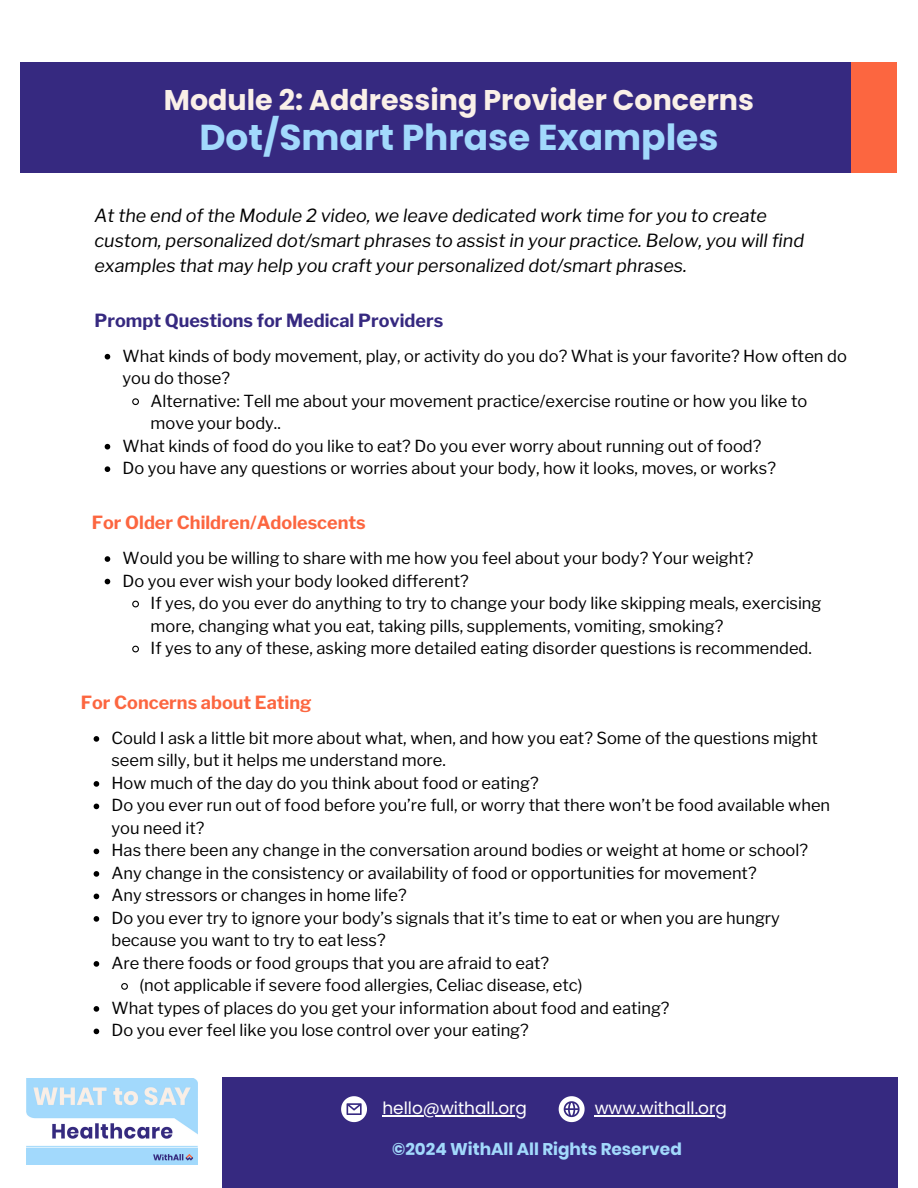
<style>
.page{position:relative;width:918px;height:1188px;background:#fff}
.page>*{position:absolute;margin:0;border:0;box-sizing:border-box;transform-origin:0 0}
.t1{font:700 36px "Poppins";color:#a2d9fc}
.t2{font:700 28.5px "Poppins";color:#faf0e8}
.t3{font:italic 18px/24.8px "Libre Franklin";color:#000}
.t4{font:700 18px "Libre Franklin";color:#fc6640}
.t5{font:700 18px "Libre Franklin";color:#362980}
.t6{font:16.95px "Poppins";color:#fff}
.t7{font:700 16.95px "Poppins";color:#a2d9fc}
.t8{font:16.5px/22.5px "Libre Franklin";color:#000}
</style>
<div class="page">
<div style="left:20px;top:62px;width:831px;height:111px;background:#362980"></div>
<div style="left:851px;top:62px;width:45px;height:111px;background:#fc6640"></div>
<img style="left:27px;top:1079px;width:171px;height:85px">
<div style="left:222px;top:1077px;width:676px;height:111px;background:#362980"></div>
<svg style="left:341px;top:1096px;width:26px;height:26px"></svg>
<svg style="left:559px;top:1096px;width:26px;height:26px"></svg>
<hr style="left:595px;top:1115px;width:132px;height:1px;background:#fff">
<hr style="left:382px;top:1115px;width:145px;height:1px;background:#fff">
<svg style="left:105px;top:354px;width:5px;height:6px"></svg>
<svg style="left:132px;top:398px;width:7px;height:8px"></svg>
<svg style="left:105px;top:444px;width:5px;height:6px"></svg>
<svg style="left:105px;top:466px;width:5px;height:6px"></svg>
<svg style="left:105px;top:556px;width:5px;height:6px"></svg>
<svg style="left:105px;top:579px;width:5px;height:5px"></svg>
<svg style="left:132px;top:600px;width:7px;height:8px"></svg>
<svg style="left:132px;top:645px;width:7px;height:8px"></svg>
<svg style="left:94px;top:736px;width:5px;height:6px"></svg>
<svg style="left:94px;top:781px;width:5px;height:6px"></svg>
<svg style="left:94px;top:804px;width:5px;height:5px"></svg>
<svg style="left:94px;top:849px;width:5px;height:5px"></svg>
<svg style="left:94px;top:871px;width:5px;height:6px"></svg>
<svg style="left:94px;top:894px;width:5px;height:5px"></svg>
<svg style="left:94px;top:916px;width:5px;height:6px"></svg>
<svg style="left:94px;top:961px;width:5px;height:6px"></svg>
<svg style="left:121px;top:983px;width:7px;height:7px"></svg>
<svg style="left:94px;top:1006px;width:5px;height:6px"></svg>
<svg style="left:94px;top:1029px;width:5px;height:5px"></svg>
<p class="t2" style="left:164px;top:80px;width:592px">Module 2: Addressing Provider Concerns</p>
<p class="t1" style="left:199px;top:112px;width:521px">Dot/Smart Phrase Examples</p>
<p class="t3" style="left:95px;top:203px;width:711px">At the end of the Module 2 video, we leave dedicated work time for you to create custom, personalized dot/smart phrases to assist in your practice. Below, you will find examples that may help you craft your personalized dot/smart phrases.</p>
<p class="t5" style="left:95px;top:309px;width:350px">Prompt Questions for Medical Providers</p>
<p class="t8" style="left:123px;top:345px;width:726px">What kinds of body movement, play, or activity do you do? What is your favorite? How often do you do those?</p>
<p class="t8" style="left:151px;top:390px;width:658px">Alternative: Tell me about your movement practice/exercise routine or how you like to move your body..</p>
<p class="t8" style="left:123px;top:435px;width:640px">What kinds of food do you like to eat? Do you ever worry about running out of food?</p>
<p class="t8" style="left:123px;top:457px;width:655px">Do you have any questions or worries about your body, how it looks, moves, or works?</p>
<p class="t4" style="left:92px;top:512px;width:275px">For Older Children/Adolescents</p>
<p class="t8" style="left:123px;top:547px;width:632px">Would you be willing to share with me how you feel about your body? Your weight?</p>
<p class="t8" style="left:123px;top:569px;width:348px">Do you ever wish your body looked different?</p>
<p class="t8" style="left:151px;top:592px;width:672px">If yes, do you ever do anything to try to change your body like skipping meals, exercising more, changing what you eat, taking pills, supplements, vomiting, smoking?</p>
<p class="t8" style="left:151px;top:637px;width:663px">If yes to any of these, asking more detailed eating disorder questions is recommended.</p>
<p class="t4" style="left:81px;top:692px;width:232px">For Concerns about Eating</p>
<p class="t8" style="left:112px;top:727px;width:708px">Could I ask a little bit more about what, when, and how you eat? Some of the questions might seem silly, but it helps me understand more.</p>
<p class="t8" style="left:112px;top:772px;width:429px">How much of the day do you think about food or eating?</p>
<p class="t8" style="left:112px;top:794px;width:720px">Do you ever run out of food before you’re full, or worry that there won’t be food available when you need it?</p>
<p class="t8" style="left:112px;top:839px;width:698px">Has there been any change in the conversation around bodies or weight at home or school?</p>
<p class="t8" style="left:112px;top:862px;width:647px">Any change in the consistency or availability of food or opportunities for movement?</p>
<p class="t8" style="left:112px;top:884px;width:297px">Any stressors or changes in home life?</p>
<p class="t8" style="left:112px;top:907px;width:670px">Do you ever try to ignore your body’s signals that it’s time to eat or when you are hungry because you want to try to eat less?</p>
<p class="t8" style="left:112px;top:952px;width:439px">Are there foods or food groups that you are afraid to eat?</p>
<p class="t8" style="left:140px;top:974px;width:444px">(not applicable if severe food allergies, Celiac disease, etc)</p>
<p class="t8" style="left:112px;top:997px;width:560px">What types of places do you get your information about food and eating?</p>
<p class="t8" style="left:112px;top:1019px;width:419px">Do you ever feel like you lose control over your eating?</p>
<p class="t6" style="left:382px;top:1096px;width:146px">hello@withall.org</p>
<p class="t6" style="left:595px;top:1096px;width:134px">www.withall.org</p>
<p class="t7" style="left:392px;top:1137px;width:291px">©2024 WithAll All Rights Reserved</p>
</div>
